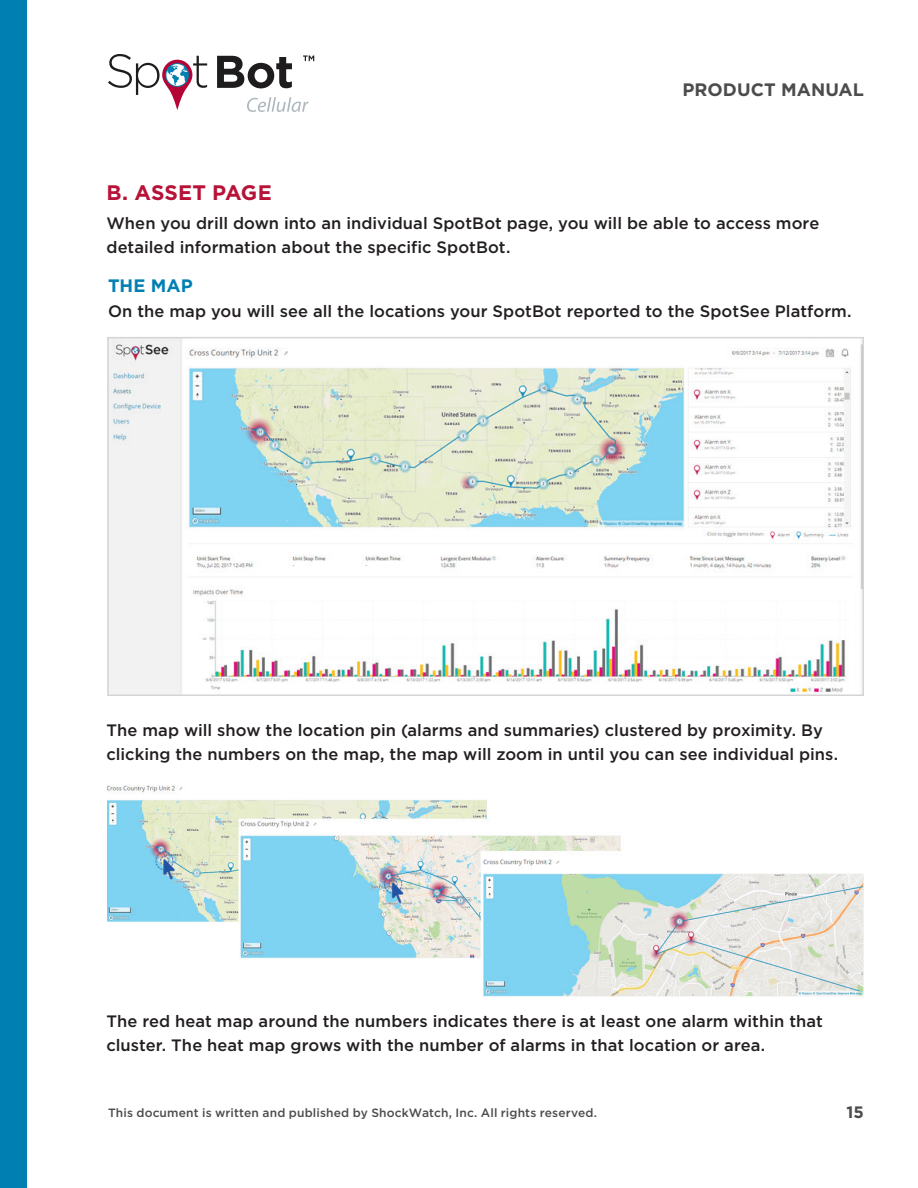
<style>
.page{position:relative;width:918px;height:1188px;background:#fff}
.page>*{position:absolute;margin:0;border:0;box-sizing:border-box;transform-origin:0 0}
.t1{font:700 21px "Gotham";letter-spacing:.005em;color:#b71238}
.t2{font:700 18px "Gotham";letter-spacing:.005em;color:#4d4b4d}
.t3{font:700 18px "Gotham";color:#007fb2}
.t4{font:500 16.5px/24px "Gotham";letter-spacing:.005em;color:#231f20}
.t5{font:700 16.5px "Gotham";color:#4d4b4d}
.t6{font:500 12px "Gotham";letter-spacing:.01em;color:#4d4b4d}
</style>
<div class="page">
<div style="left:0;top:0;width:27px;height:1188px;background:#007fb2"></div>
<svg style="left:108px;top:54px;width:99px;height:56px"></svg>
<svg style="left:217px;top:56px;width:75px;height:32px"></svg>
<svg style="left:247px;top:97px;width:62px;height:15px"></svg>
<svg style="left:303px;top:56px;width:11px;height:5px"></svg>
<img style="left:109px;top:339px;width:753px;height:355px">
<img style="left:107px;top:785px;width:757px;height:212px">
<p class="t1" style="left:106px;top:181px;width:167px">B. ASSET PAGE</p>
<p class="t2" style="left:682px;top:79px;width:183px">PRODUCT MANUAL</p>
<p class="t4" style="left:106px;top:211px;width:714px">When you drill down into an individual SpotBot page, you will be able to access more detailed information about the specific SpotBot.</p>
<p class="t3" style="left:108px;top:275px;width:86px">THE MAP</p>
<p class="t4" style="left:108px;top:299px;width:745px">On the map you will see all the locations your SpotBot reported to the SpotSee Platform.</p>
<p class="t4" style="left:106px;top:717px;width:733px">The map will show the location pin (alarms and summaries) clustered by proximity. By clicking the numbers on the map, the map will zoom in until you can see individual pins.</p>
<p class="t4" style="left:106px;top:1009px;width:718px">The red heat map around the numbers indicates there is at least one alarm within that cluster. The heat map grows with the number of alarms in that location or area.</p>
<p class="t6" style="left:108px;top:1106px;width:491px">This document is written and published by ShockWatch, Inc. All rights reserved.</p>
<p class="t5" style="left:847px;top:1103px;width:19px">15</p>
</div>
